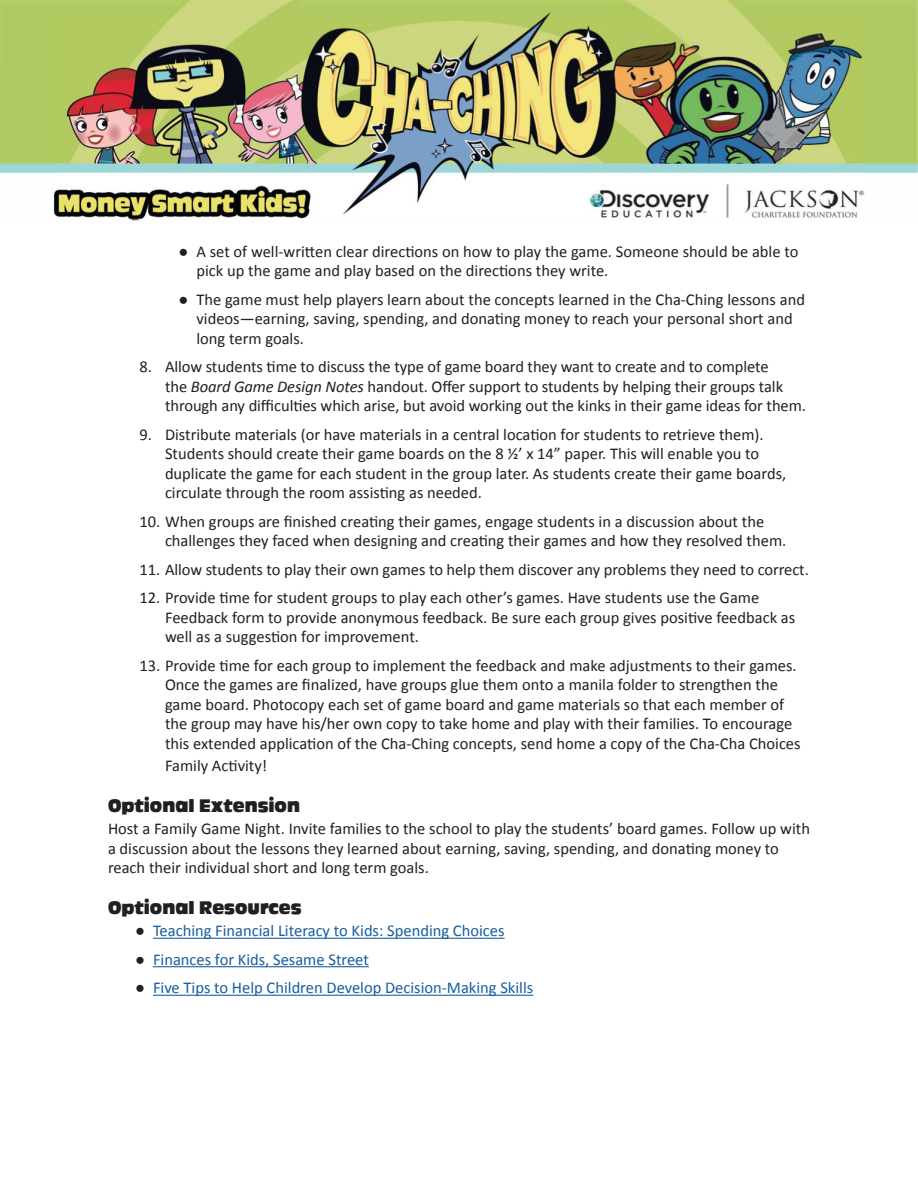
<style>
.page{position:relative;width:918px;height:1188px;background:#fff}
.page>*{position:absolute;margin:0;border:0;box-sizing:border-box;transform-origin:0 0}
.Subhead_1{font:18px "Ackbar";color:#231f20}
.Body{font:16.5px/19.5px "Calibri";color:#231f20}
.t1{font:16.5px "Calibri";color:#175d9e}
.s1{font-family:"Arial"}
.s2{font-style:italic}
.s3{font-family:"Arial";color:#231f20}
</style>
<div class="page">
<img style="left:0;top:0;width:918px;height:221px">
<hr style="left:153px;top:938px;width:352px;height:1px;background:#175d9e">
<hr style="left:153px;top:966px;width:216px;height:1px;background:#175d9e">
<hr style="left:153px;top:995px;width:380px;height:1px;background:#175d9e">
<p class="Body" style="left:196px;top:241px;width:603px;text-indent:-18px"><span class="s1">●</span> A set of well-written clear directions on how to play the game. Someone should be able to pick up the game and play based on the directions they write.</p>
<p class="Body" style="left:196px;top:289px;width:610px;text-indent:-18px"><span class="s1">●</span> The game must help players learn about the concepts learned in the Cha-Ching lessons and videos—earning, saving, spending, and donating money to reach your personal short and long term goals.</p>
<p class="Body" style="left:165px;top:356px;width:643px;text-indent:-26px">8. Allow students time to discuss the type of game board they want to create and to complete<br>the <span class="s2">Board Game Design Notes</span> handout. Offer support to students by helping their groups talk through any difficulties which arise, but avoid working out the kinks in their game ideas for them.</p>
<p class="Body" style="left:165px;top:424px;width:623px;text-indent:-26px">9. Distribute materials (or have materials in a central location for students to retrieve them).<br>Students should create their game boards on the 8 ½’ x 14” paper. This will enable you to duplicate the game for each student in the group later. As students create their game boards, circulate through the room assisting as needed.</p>
<p class="Body" style="left:165px;top:511px;width:623px;text-indent:-26px">10. When groups are finished creating their games, engage students in a discussion about the challenges they faced when designing and creating their games and how they resolved them.</p>
<p class="Body" style="left:140px;top:559px;width:671px">11. Allow students to play their own games to help them discover any problems they need to correct.</p>
<p class="Body" style="left:165px;top:587px;width:632px;text-indent:-26px">12. Provide time for student groups to play each other’s games. Have students use the Game<br>Feedback form to provide anonymous feedback. Be sure each group gives positive feedback as well as a suggestion for improvement.</p>
<p class="Body" style="left:165px;top:655px;width:637px;text-indent:-26px">13. Provide time for each group to implement the feedback and make adjustments to their games.<br>Once the games are finalized, have groups glue them onto a manila folder to strengthen the game board. Photocopy each set of game board and game materials so that each member of the group may have his/her own copy to take home and play with their families. To encourage this extended application of the Cha-Ching concepts, send home a copy of the Cha-Cha Choices</p>
<p class="Body" style="left:165px;top:755px;width:104px">Family Activity!</p>
<p class="Subhead_1" style="left:108px;top:796px;width:194px">Optional Extension</p>
<p class="Body" style="left:108px;top:818px;width:704px">Host a Family Game Night. Invite families to the school to play the students’ board games. Follow up with a discussion about the lessons they learned about earning, saving, spending, and donating money to reach their individual short and long term goals.</p>
<p class="Subhead_1" style="left:108px;top:898px;width:195px">Optional Resources</p>
<p class="t1" style="left:135px;top:921px;width:371px"><span class="s3">●</span> Teaching Financial Literacy to Kids: Spending Choices</p>
<p class="t1" style="left:135px;top:949px;width:235px"><span class="s3">●</span> Finances for Kids, Sesame Street</p>
<p class="t1" style="left:135px;top:978px;width:400px"><span class="s3">●</span> Five Tips to Help Children Develop Decision-Making Skills</p>
</div>
